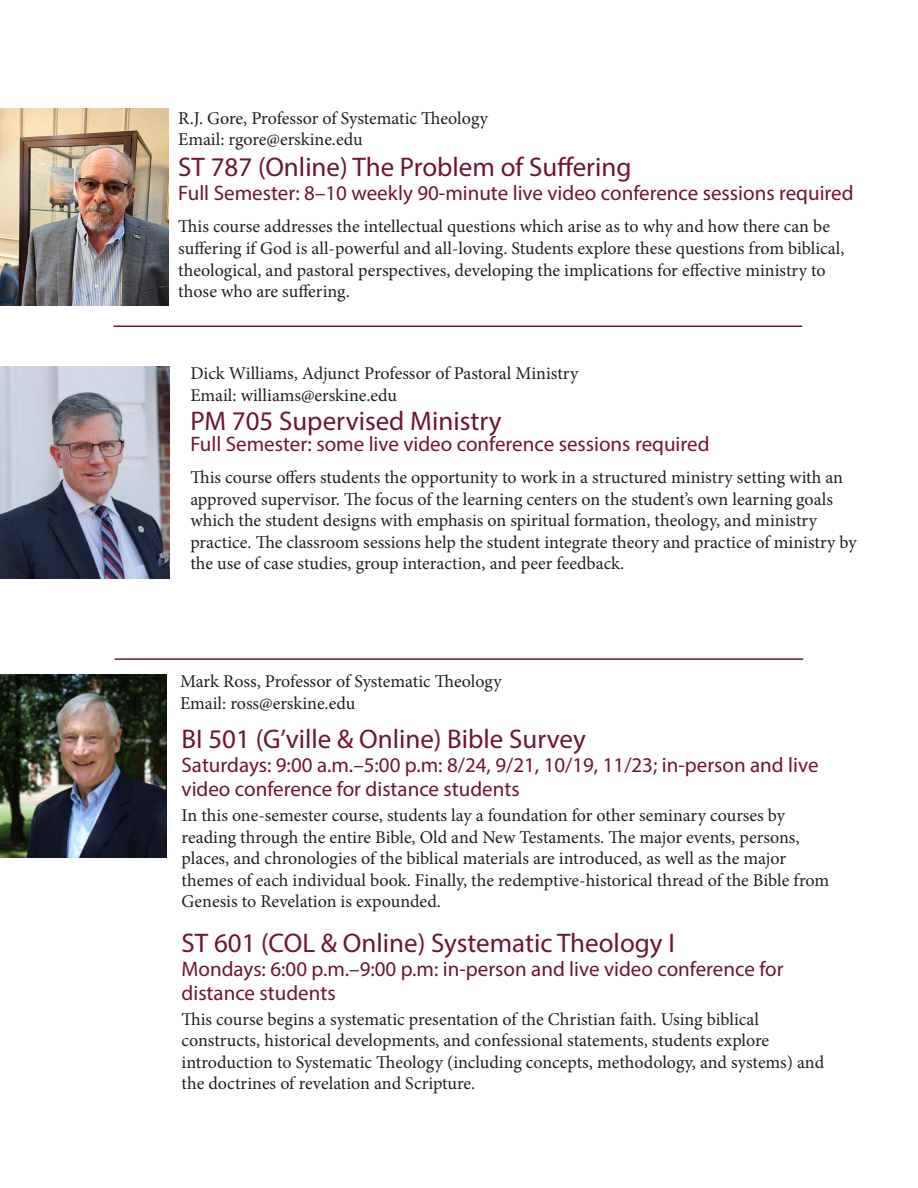
<style>
.page{position:relative;width:918px;height:1188px;background:#fff}
.page>*{position:absolute;margin:0;border:0;box-sizing:border-box;transform-origin:0 0}
.t1{font:27px "Myriad Pro";color:#6f1530}
.t2{font:21px/24px "Myriad Pro";color:#6f1530}
.t3{font:18px/21.6px "Minion Pro";color:#231f20}
</style>
<div class="page">
<img style="left:0;top:108px;width:168px;height:198px">
<img style="left:0;top:674px;width:167px;height:183px">
<hr style="left:114px;top:326px;width:688px;height:1px;background:#6f1530">
<hr style="left:115px;top:658px;width:688px;height:2px;background:#6f1530">
<img style="left:0;top:366px;width:169px;height:213px">
<p class="t3" style="left:178px;top:107px;width:311px">R.J. Gore, Professor of Systematic Theology</p>
<p class="t3" style="left:178px;top:129px;width:186px">Email: rgore@erskine.edu</p>
<p class="t1" style="left:178px;top:151px;width:455px">ST 787 (Online) The Problem of Suffering</p>
<p class="t2" style="left:178px;top:181px;width:677px">Full Semester: 8–10 weekly 90-minute live video conference sessions required</p>
<p class="t3" style="left:178px;top:216px;width:668px">This course addresses the intellectual questions which arise as to why and how there can be suffering if God is all-powerful and all-loving. Students explore these questions from biblical, theological, and pastoral perspectives, developing the implications for effective ministry to those who are suffering.</p>
<p class="t3" style="left:190px;top:363px;width:390px">Dick Williams, Adjunct Professor of Pastoral Ministry</p>
<p class="t3" style="left:190px;top:384px;width:208px">Email: williams@erskine.edu</p>
<p class="t1" style="left:190px;top:404px;width:313px">PM 705 Supervised Ministry</p>
<p class="t2" style="left:190px;top:432px;width:521px">Full Semester: some live video conference sessions required</p>
<p class="t3" style="left:190px;top:467px;width:668px">This course offers students the opportunity to work in a structured ministry setting with an approved supervisor. The focus of the learning centers on the student’s own learning goals which the student designs with emphasis on spiritual formation, theology, and ministry practice. The classroom sessions help the student integrate theory and practice of ministry by the use of case studies, group interaction, and peer feedback.</p>
<p class="t3" style="left:180px;top:671px;width:323px">Mark Ross, Professor of Systematic Theology</p>
<p class="t3" style="left:180px;top:692px;width:177px">Email: ross@erskine.edu</p>
<p class="t1" style="left:182px;top:722px;width:406px">BI 501 (G’ville &amp; Online) Bible Survey</p>
<p class="t2" style="left:182px;top:753px;width:638px">Saturdays: 9:00 a.m.–5:00 p.m: 8/24, 9/21, 10/19, 11/23; in-person and live video conference for distance students</p>
<p class="t3" style="left:182px;top:804px;width:649px">In this one-semester course, students lay a foundation for other seminary courses by reading through the entire Bible, Old and New Testaments. The major events, persons, places, and chronologies of the biblical materials are introduced, as well as the major themes of each individual book. Finally, the redemptive-historical thread of the Bible from Genesis to Revelation is expounded.</p>
<p class="t1" style="left:182px;top:926px;width:495px">ST 601 (COL &amp; Online) Systematic Theology I</p>
<p class="t2" style="left:182px;top:956px;width:604px">Mondays: 6:00 p.m.–9:00 p.m: in-person and live video conference for distance students</p>
<p class="t3" style="left:182px;top:1008px;width:644px">This course begins a systematic presentation of the Christian faith. Using biblical constructs, historical developments, and confessional statements, students explore introduction to Systematic Theology (including concepts, methodology, and systems) and the doctrines of revelation and Scripture.</p>
</div>
